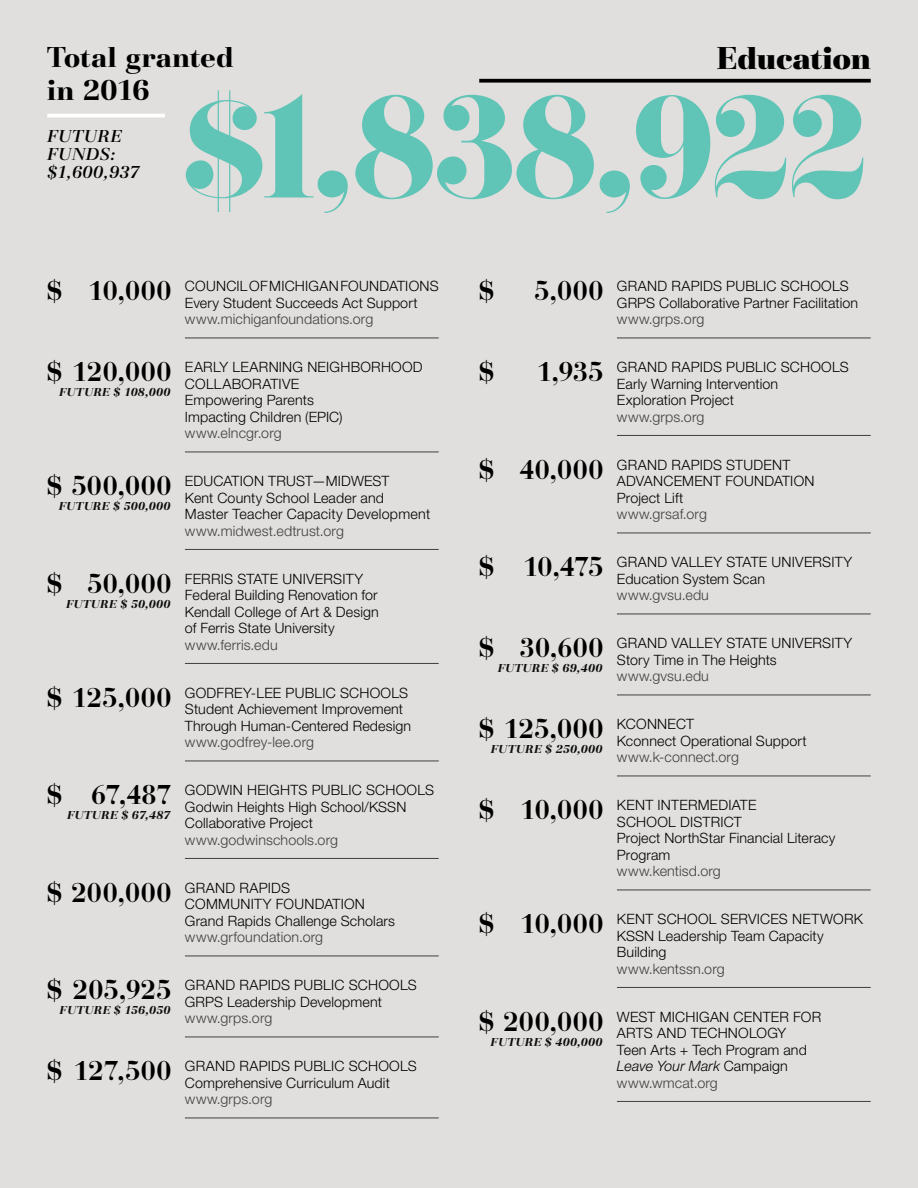
<style>
.page{position:relative;width:918px;height:1188px;background:#e0dfdd}
.page>*{position:absolute;margin:0;border:0;box-sizing:border-box;transform-origin:0 0}
.giant_number{font:138px "Spiffily NF";letter-spacing:-.015em;color:#60c4b7}
.Category_name{font:900 33px "Basilia";letter-spacing:-.01em;color:#000}
.story_because_1{font:700 30px "Basilia";letter-spacing:.005em;color:#000}
._2017_recipient_name{font:700 27px "Bauer Bodoni Std";letter-spacing:.02em;color:#000}
.FINANCIALS_future_fu{font:18px/18px "Basilia Med Ita";letter-spacing:.05em;color:#000}
._2017_recipient_proj{font:300 14.25px/16.5px "Helvetica Neue LT Std";letter-spacing:.01em;color:#000}
._2017_recipient_name-2{font:300 14.25px/16.5px "Helvetica Neue LT Std";letter-spacing:.015em;color:#000}
._2017_recipient_url{font:300 14.25px "Helvetica Neue LT Std";letter-spacing:.01em;color:#404040}
._2017_recipient_proj-2{font:italic 700 12px "Basilia";letter-spacing:.045em;color:#0d0d0d}
._2017_recipient_url-2{font:italic 700 12px "Basilia";letter-spacing:.045em;color:#0d0d0d}
.s1{font-family:"Bauer Bodoni Std";font-weight:700;font-size:27px}
.s2{font-style:italic}
</style>
<div class="page">
<hr style="left:47px;top:114px;width:118px;height:3px;background:#fff">
<hr style="left:185px;top:338px;width:254px;height:1px;background:#404040">
<hr style="left:185px;top:452px;width:254px;height:1px;background:#404040">
<hr style="left:185px;top:549px;width:254px;height:1px;background:#404040">
<hr style="left:185px;top:663px;width:254px;height:1px;background:#404040">
<hr style="left:185px;top:761px;width:254px;height:1px;background:#404040">
<hr style="left:185px;top:858px;width:254px;height:1px;background:#404040">
<hr style="left:185px;top:956px;width:254px;height:1px;background:#404040">
<hr style="left:185px;top:1037px;width:254px;height:1px;background:#404040">
<hr style="left:185px;top:1118px;width:254px;height:1px;background:#404040">
<hr style="left:617px;top:338px;width:254px;height:1px;background:#404040">
<hr style="left:617px;top:435px;width:254px;height:1px;background:#404040">
<hr style="left:617px;top:533px;width:254px;height:1px;background:#404040">
<hr style="left:617px;top:614px;width:254px;height:1px;background:#404040">
<hr style="left:617px;top:695px;width:254px;height:1px;background:#404040">
<hr style="left:617px;top:776px;width:254px;height:1px;background:#404040">
<hr style="left:617px;top:890px;width:254px;height:1px;background:#404040">
<hr style="left:617px;top:987px;width:254px;height:1px;background:#404040">
<hr style="left:617px;top:1101px;width:254px;height:1px;background:#404040">
<svg style="left:479px;top:79px;width:392px;height:4px;background:#171716"></svg>
<p class="story_because_1" style="left:47px;top:40px;width:188px">Total granted</p>
<p class="Category_name" style="left:717px;top:38px;width:155px">Education</p>
<p class="story_because_1" style="left:47px;top:73px;width:104px">in 2016</p>
<p class="giant_number" style="left:183px;top:70px;width:685px">$1,838,922</p>
<p class="FINANCIALS_future_fu" style="left:47px;top:128px;width:94px">FUTURE<br>FUNDS: $1,600,937</p>
<p class="_2017_recipient_name-2" style="left:47px;top:277px;width:393px"><span class="s1">$ 10,000</span> COUNCIL OF MICHIGAN FOUNDATIONS</p>
<p class="_2017_recipient_proj" style="left:185px;top:294px;width:234px">Every Student Succeeds Act Support</p>
<p class="_2017_recipient_url" style="left:185px;top:310px;width:190px">www.michiganfoundations.org</p>
<p class="_2017_recipient_name-2" style="left:185px;top:358px;width:239px;text-indent:-138px"><span class="s1">$ 120,000</span> EARLY LEARNING NEIGHBORHOOD<br>COLLABORATIVE</p>
<p class="_2017_recipient_proj-2" style="left:59px;top:385px;width:113px">FUTURE $ 108,000</p>
<p class="_2017_recipient_proj" style="left:185px;top:391px;width:159px">Empowering Parents<br>Impacting Children (EPIC)</p>
<p class="_2017_recipient_url" style="left:185px;top:424px;width:98px">www.elncgr.org</p>
<p class="_2017_recipient_name-2" style="left:47px;top:472px;width:344px"><span class="s1">$ 500,000</span> EDUCATION TRUST—MIDWEST</p>
<p class="_2017_recipient_proj" style="left:185px;top:489px;width:201px">Kent County School Leader and</p>
<p class="_2017_recipient_proj-2" style="left:59px;top:499px;width:113px">FUTURE $ 500,000</p>
<p class="_2017_recipient_proj" style="left:185px;top:505px;width:247px">Master Teacher Capacity Development</p>
<p class="_2017_recipient_url" style="left:185px;top:522px;width:161px">www.midwest.edtrust.org</p>
<p class="_2017_recipient_name-2" style="left:47px;top:570px;width:317px"><span class="s1">$ 50,000</span> FERRIS STATE UNIVERSITY</p>
<p class="_2017_recipient_proj" style="left:185px;top:586px;width:194px">Federal Building Renovation for</p>
<p class="_2017_recipient_proj-2" style="left:66px;top:597px;width:106px">FUTURE $ 50,000</p>
<p class="_2017_recipient_proj" style="left:185px;top:603px;width:195px">Kendall College of Art &amp; Design of Ferris State University</p>
<p class="_2017_recipient_url" style="left:185px;top:636px;width:94px">www.ferris.edu</p>
<p class="_2017_recipient_name-2" style="left:47px;top:684px;width:362px"><span class="s1">$ 125,000</span> GODFREY-LEE PUBLIC SCHOOLS</p>
<p class="_2017_recipient_proj" style="left:185px;top:700px;width:228px">Student Achievement Improvement<br>Through Human-Centered Redesign</p>
<p class="_2017_recipient_url" style="left:185px;top:733px;width:131px">www.godfrey-lee.org</p>
<p class="_2017_recipient_name-2" style="left:47px;top:781px;width:389px"><span class="s1">$ 67,487</span> GODWIN HEIGHTS PUBLIC SCHOOLS</p>
<p class="_2017_recipient_proj" style="left:185px;top:798px;width:223px">Godwin Heights High School/KSSN</p>
<p class="_2017_recipient_proj-2" style="left:67px;top:808px;width:105px">FUTURE $ 67,487</p>
<p class="_2017_recipient_proj" style="left:185px;top:814px;width:129px">Collaborative Project</p>
<p class="_2017_recipient_url" style="left:185px;top:831px;width:155px">www.godwinschools.org</p>
<p class="_2017_recipient_name-2" style="left:185px;top:879px;width:181px;text-indent:-138px"><span class="s1">$ 200,000</span> GRAND RAPIDS<br>COMMUNITY FOUNDATION</p>
<p class="_2017_recipient_proj" style="left:185px;top:912px;width:212px">Grand Rapids Challenge Scholars</p>
<p class="_2017_recipient_url" style="left:185px;top:928px;width:140px">www.grfoundation.org</p>
<p class="_2017_recipient_name-2" style="left:47px;top:976px;width:371px"><span class="s1">$ 205,925</span> GRAND RAPIDS PUBLIC SCHOOLS</p>
<p class="_2017_recipient_proj" style="left:185px;top:993px;width:199px">GRPS Leadership Development</p>
<p class="_2017_recipient_url-2" style="left:60px;top:1003px;width:112px">FUTURE $ 156,050</p>
<p class="_2017_recipient_url" style="left:185px;top:1009px;width:89px">www.grps.org</p>
<p class="_2017_recipient_name-2" style="left:47px;top:1057px;width:371px"><span class="s1">$ 127,500</span> GRAND RAPIDS PUBLIC SCHOOLS</p>
<p class="_2017_recipient_proj" style="left:185px;top:1074px;width:206px">Comprehensive Curriculum Audit</p>
<p class="_2017_recipient_url" style="left:185px;top:1090px;width:89px">www.grps.org</p>
<p class="_2017_recipient_name" style="left:479px;top:274px;width:17px">$</p>
<p class="_2017_recipient_name-2" style="left:534px;top:277px;width:316px"><span class="s1">5,000</span> GRAND RAPIDS PUBLIC SCHOOLS</p>
<p class="_2017_recipient_proj" style="left:617px;top:294px;width:243px">GRPS Collaborative Partner Facilitation</p>
<p class="_2017_recipient_url" style="left:617px;top:310px;width:89px">www.grps.org</p>
<p class="_2017_recipient_name" style="left:479px;top:355px;width:17px">$</p>
<p class="_2017_recipient_name-2" style="left:537px;top:358px;width:313px"><span class="s1">1,935</span> GRAND RAPIDS PUBLIC SCHOOLS</p>
<p class="_2017_recipient_proj" style="left:617px;top:375px;width:163px">Early Warning Intervention<br>Exploration Project</p>
<p class="_2017_recipient_url" style="left:617px;top:408px;width:89px">www.grps.org</p>
<p class="_2017_recipient_name-2" style="left:617px;top:456px;width:199px;text-indent:-138px"><span class="s1">$ 40,000</span> GRAND RAPIDS STUDENT<br>ADVANCEMENT FOUNDATION</p>
<p class="_2017_recipient_proj" style="left:617px;top:489px;width:68px">Project Lift</p>
<p class="_2017_recipient_url" style="left:617px;top:505px;width:92px">www.grsaf.org</p>
<p class="_2017_recipient_name-2" style="left:479px;top:553px;width:375px"><span class="s1">$ 10,475</span> GRAND VALLEY STATE UNIVERSITY</p>
<p class="_2017_recipient_proj" style="left:617px;top:570px;width:150px">Education System Scan</p>
<p class="_2017_recipient_url" style="left:617px;top:586px;width:94px">www.gvsu.edu</p>
<p class="_2017_recipient_name-2" style="left:479px;top:634px;width:375px"><span class="s1">$ 30,600</span> GRAND VALLEY STATE UNIVERSITY</p>
<p class="_2017_recipient_proj" style="left:617px;top:651px;width:161px">Story Time in The Heights</p>
<p class="_2017_recipient_url-2" style="left:498px;top:661px;width:106px">FUTURE $ 69,400</p>
<p class="_2017_recipient_url" style="left:617px;top:667px;width:94px">www.gvsu.edu</p>
<p class="_2017_recipient_name" style="left:479px;top:712px;width:216px">$ 125,000 <sup>KCONNECT</sup></p>
<p class="_2017_recipient_proj" style="left:617px;top:732px;width:191px">Kconnect Operational Support</p>
<p class="_2017_recipient_url-2" style="left:491px;top:742px;width:113px">FUTURE $ 250,000</p>
<p class="_2017_recipient_url" style="left:617px;top:748px;width:124px">www.k-connect.org</p>
<p class="_2017_recipient_name-2" style="left:617px;top:796px;width:141px;text-indent:-138px"><span class="s1">$ 10,000</span> KENT INTERMEDIATE<br>SCHOOL DISTRICT</p>
<p class="_2017_recipient_proj" style="left:617px;top:829px;width:220px">Project NorthStar Financial Literacy<br>Program</p>
<p class="_2017_recipient_url" style="left:617px;top:862px;width:105px">www.kentisd.org</p>
<p class="_2017_recipient_name-2" style="left:479px;top:910px;width:385px"><span class="s1">$ 10,000</span> KENT SCHOOL SERVICES NETWORK</p>
<p class="_2017_recipient_proj" style="left:617px;top:927px;width:208px">KSSN Leadership Team Capacity<br>Building</p>
<p class="_2017_recipient_url" style="left:617px;top:960px;width:109px">www.kentssn.org</p>
<p class="_2017_recipient_name-2" style="left:617px;top:1008px;width:206px;text-indent:-138px"><span class="s1">$ 200,000</span> WEST MICHIGAN CENTER FOR<br>ARTS AND TECHNOLOGY</p>
<p class="_2017_recipient_proj-2" style="left:491px;top:1035px;width:113px">FUTURE $ 400,000</p>
<p class="_2017_recipient_proj" style="left:617px;top:1041px;width:191px">Teen Arts + Tech Program and<br><span class="s2">Leave Your Mark</span> Campaign</p>
<p class="_2017_recipient_url" style="left:617px;top:1074px;width:102px">www.wmcat.org</p>
</div>
